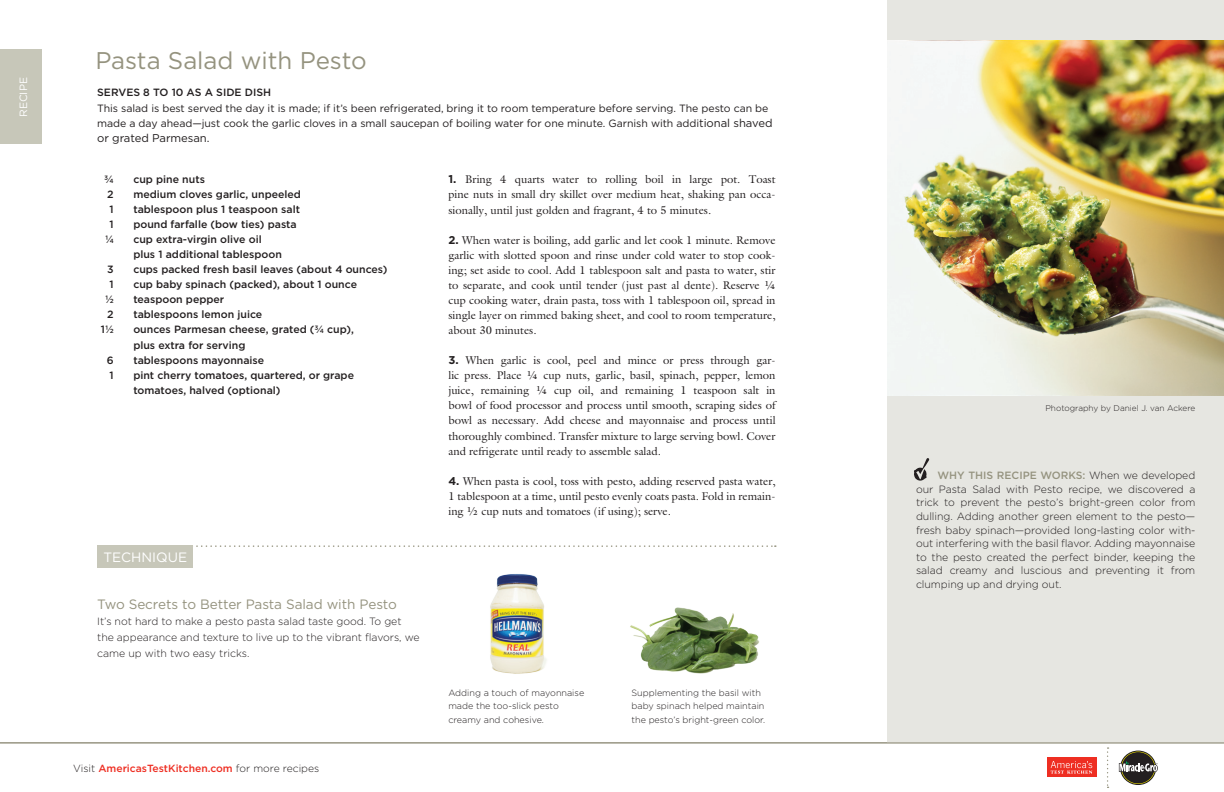
<style>
.page{position:relative;width:1224px;height:792px;background:#fff}
.page>*{position:absolute;margin:0;border:0;box-sizing:border-box;transform-origin:0 0}
.t1{font:24.2px "Gotham";color:#95937f}
.t2{font:13.6px "Gotham";letter-spacing:-.005em;color:#95937f}
.t3{font:13.6px "Gotham";color:#fff}
.t4{font:11.2px/15px "ITC Galliard OTF";color:#231f20;text-align:justify}
.t5{font:11.2px "Gotham";letter-spacing:-.005em;color:#231f20}
.t6{font:300 10.6px/13.6px "Gotham";letter-spacing:-.005em;color:#231f20;text-align:justify}
.t7{font:500 10.6px/15px "Gotham";color:#231f20}
.t8{font:10.6px/15.8px "Gotham";letter-spacing:-.005em;color:#231f20}
.t9{font:10.6px "Gotham";color:#fff}
.t10{font:500 10.4px "Gotham";color:#ee2e22}
.t11{font:300 9px/13.6px "Gotham";color:#231f20}
.t12{font:300 8.2px "Gotham";color:#231f20}
.s1{font-size:11.2px}
.s2{font-family:"Gotham";font-weight:700}
.s3{font-weight:300;color:#231f20}
.s4{font-weight:500;color:#95937f}
</style>
<div class="page">
<svg style="left:1120px;top:751px;width:36px;height:34px"></svg>
<svg style="left:1119px;top:752px;width:39px;height:32px"></svg>
<svg style="left:1107px;top:747px;width:2px;height:41px"></svg>
<div style="left:1047px;top:757px;width:49px;height:20px;background:#ee2e22"></div>
<svg style="left:1051px;top:761px;width:41px;height:13px"></svg>
<div style="left:887px;top:0;width:337px;height:743px;background:#e6e6e1"></div>
<img style="left:887px;top:40px;width:337px;height:355px">
<svg style="left:914px;top:458px;width:16px;height:23px"></svg>
<div style="left:0;top:50px;width:41px;height:94px;background:#c7c7b9"></div>
<svg style="left:196px;top:545px;width:580px;height:2px"></svg>
<div style="left:97px;top:545px;width:96px;height:23px;background:#c7c7b9"></div>
<img style="left:490px;top:574px;width:57px;height:100px">
<img style="left:630px;top:607px;width:130px;height:67px">
<hr style="left:0;top:743px;width:1224px;height:1px;background:#95937f">
<p class="t9" style="left:17px;top:117px;width:41px;rotate:-90deg">RECIPE</p>
<h1 class="t1" style="left:95px;top:45px;width:273px">Pasta Salad with Pesto</h1>
<p class="t7" style="left:97px;top:84px;width:175px">SERVES 8 TO 10 AS A SIDE DISH</p>
<p class="t8" style="left:97px;top:100px;width:677px">This salad is best served the day it is made; if it’s been refrigerated, bring it to room temperature before serving. The pesto can be made a day ahead—just cook the garlic cloves in a small saucepan of boiling water for one minute. Garnish with addi<span class="s1">tional shaved</span></p>
<p class="t5" style="left:97px;top:131px;width:114px">or grated Parmesan.</p>
<p class="t7" style="left:104px;top:171px;width:11px">¾</p>
<p class="t7" style="left:133px;top:171px;width:73px">cup pine nuts</p>
<p class="t7" style="left:107px;top:186px;width:8px">2</p>
<p class="t7" style="left:133px;top:186px;width:169px">medium cloves garlic, unpeeled</p>
<p class="t7" style="left:110px;top:202px;width:6px">1</p>
<p class="t7" style="left:133px;top:202px;width:168px">tablespoon plus 1 teaspoon salt</p>
<p class="t7" style="left:110px;top:217px;width:6px">1</p>
<p class="t7" style="left:133px;top:217px;width:165px">pound farfalle (bow ties) pasta</p>
<p class="t7" style="left:105px;top:232px;width:10px">¼</p>
<p class="t7" style="left:133px;top:232px;width:150px">cup extra-virgin olive oil plus 1 additional tablespoon</p>
<p class="t7" style="left:107px;top:262px;width:8px">3</p>
<p class="t7" style="left:133px;top:262px;width:256px">cups packed fresh basil leaves (about 4 ounces)</p>
<p class="t7" style="left:110px;top:277px;width:6px">1</p>
<p class="t7" style="left:133px;top:277px;width:225px">cup baby spinach (packed), about 1 ounce</p>
<p class="t7" style="left:105px;top:292px;width:10px">½</p>
<p class="t7" style="left:133px;top:292px;width:92px">teaspoon pepper</p>
<p class="t7" style="left:107px;top:307px;width:8px">2</p>
<p class="t7" style="left:133px;top:307px;width:130px">tablespoons lemon juice</p>
<p class="t7" style="left:101px;top:322px;width:14px">1½</p>
<p class="t7" style="left:133px;top:322px;width:222px">ounces Parmesan cheese, grated (¾ cup), plus extra for serving</p>
<p class="t7" style="left:107px;top:352px;width:8px">6</p>
<p class="t7" style="left:133px;top:352px;width:132px">tablespoons mayonnaise</p>
<p class="t7" style="left:110px;top:367px;width:6px">1</p>
<p class="t7" style="left:133px;top:367px;width:222px">pint cherry tomatoes, quartered, or grape tomatoes, halved (optional)</p>
<p class="t4" style="left:448px;top:172px;width:329px"><span class="s2">1.</span> Bring 4 quarts water to rolling boil in large pot. Toast pine nuts in small dry skillet over medium heat, shaking pan occa&shy;sionally, until just golden and fragrant, 4 to 5 minutes.</p>
<p class="t4" style="left:448px;top:232px;width:329px"><span class="s2">2.</span> When water is boiling, add garlic and let cook 1 minute. Remove garlic with slotted spoon and rinse under cold water to stop cook&shy;ing; set aside to cool. Add 1 tablespoon salt and pasta to water, stir to separate, and cook until tender (just past al dente). Reserve ¼ cup cooking water, drain pasta, toss with 1 tablespoon oil, spread in single layer on rimmed baking sheet, and cool to room temperature, about 30 minutes.</p>
<p class="t4" style="left:448px;top:353px;width:329px"><span class="s2">3.</span> When garlic is cool, peel and mince or press through gar&shy;lic press. Place ¼ cup nuts, garlic, basil, spinach, pepper, lemon juice, remaining ¼ cup oil, and remaining 1 teaspoon salt in bowl of food processor and process until smooth, scraping sides of bowl as necessary. Add cheese and mayonnaise and process until thoroughly combined. Transfer mixture to large serving bowl. Cover and refrigerate until ready to assemble salad.</p>
<p class="t4" style="left:448px;top:473px;width:329px"><span class="s2">4.</span> When pasta is cool, toss with pesto, adding reserved pasta water, 1 tablespoon at a time, until pesto evenly coats pasta. Fold in remain&shy;ing ½ cup nuts and tomatoes (if using); serve.</p>
<p class="t3" style="left:103px;top:549px;width:85px">TECHNIQUE</p>
<p class="t2" style="left:97px;top:596px;width:301px">Two Secrets to Better Pasta Salad with Pesto</p>
<p class="t6" style="left:97px;top:613px;width:324px;line-height:15.8px;text-align:left">It’s not hard to make a pesto pasta salad taste good. To get the appearance and texture to live up to the vibrant flavors, we came up with two easy tricks.</p>
<p class="t10" style="left:73px;top:761px;width:248px"><span class="s3">Visit</span> AmericasTestKitchen.com <span class="s3">for more recipes</span></p>
<p class="t11" style="left:448px;top:686px;width:137px">Adding a touch of mayonnaise made the too-slick pesto creamy and cohesive.</p>
<p class="t11" style="left:632px;top:686px;width:135px">Supplementing the basil with baby spinach helped maintain the pesto’s bright-green color.</p>
<p class="t12" style="left:1045px;top:403px;width:151px">Photography by Daniel J. van Ackere</p>
<p class="t6" style="left:916px;top:468px;width:281px;text-indent:21px"><span class="s4">WHY THIS RECIPE WORKS:</span> When we developed our Pasta Salad with Pesto recipe, we discovered a trick to prevent the pesto’s bright-green color from dulling. Adding another green element to the pesto— fresh baby spinach—provided long-lasting color with&shy;out interfering with the basil flavor. Adding mayonnaise to the pesto created the perfect binder, keeping the salad creamy and luscious and preventing it from clumping up and drying out.</p>
</div>
